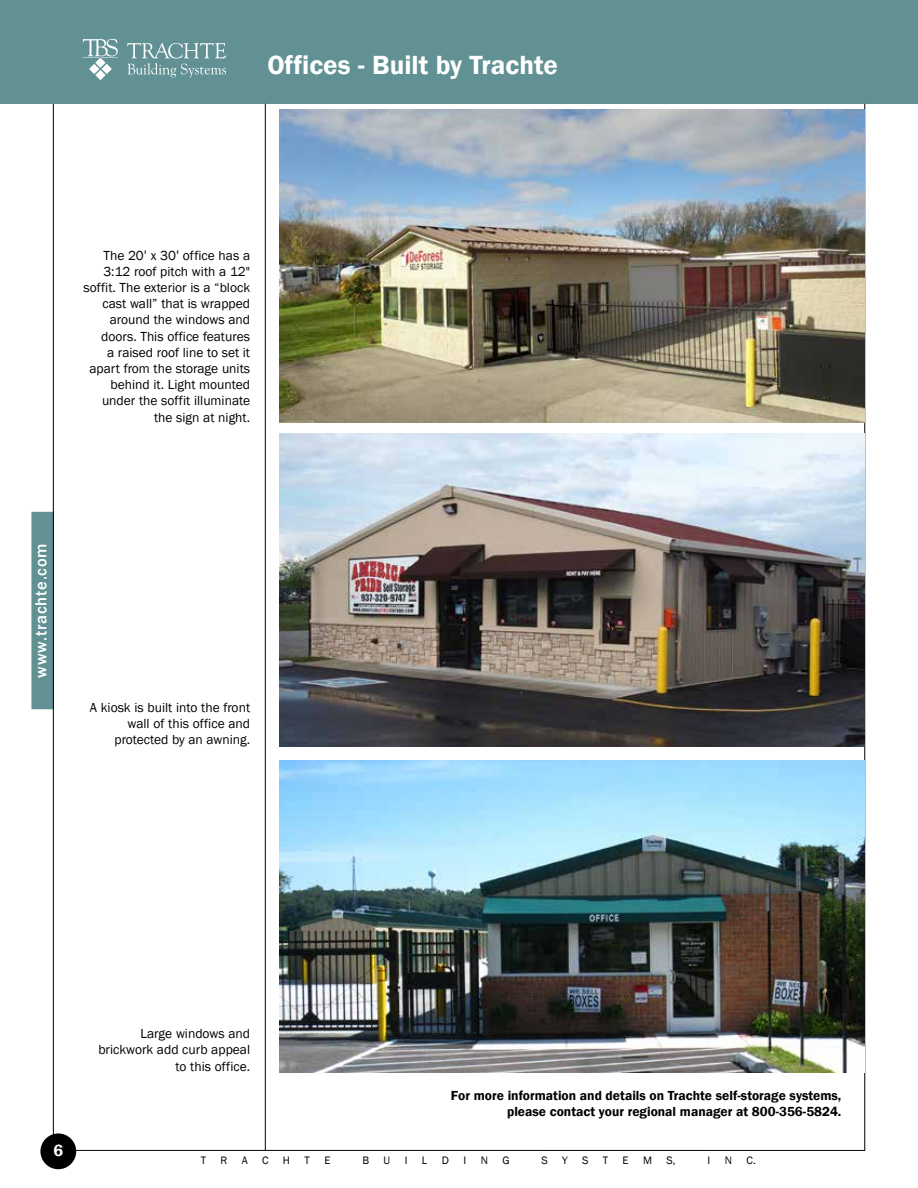
<style>
.page{position:relative;width:918px;height:1188px;background:#fff}
.page>*{position:absolute;margin:0;border:0;box-sizing:border-box;transform-origin:0 0}
.t1{font:600 27px "Franklin Gothic";color:#fff}
.t2{font:600 16.65px "Franklin Gothic";color:#fff}
.t3{font:500 16.5px "Franklin Gothic";letter-spacing:.05em;color:#fff}
.t4{font:13.5px/16.2px "Franklin Gothic";color:#000;text-align:right}
.t5{font:600 13.5px/16.2px "Franklin Gothic";color:#000;text-align:right}
.t6{font:11.1px "Franklin Gothic";color:#000}
.s1{font-family:"Work Sans"}
</style>
<div class="page">
<div style="left:32px;top:512px;width:21px;height:197px;background:#629194"></div>
<div style="left:32px;top:512px;width:21px;height:197px;border:1px solid #629194"></div>
<hr style="left:58px;top:1150px;width:807px;height:1px;background:#000">
<hr style="left:53px;top:104px;width:1px;height:1047px;background:#000">
<div style="left:0;top:0;width:918px;height:104px;background:#629194"></div>
<svg style="left:83px;top:39px;width:35px;height:41px"></svg>
<svg style="left:127px;top:43px;width:99px;height:34px"></svg>
<hr style="left:265px;top:104px;width:1px;height:1047px;background:#000">
<hr style="left:864px;top:104px;width:1px;height:1047px;background:#000">
<div style="left:40px;top:1133px;width:36px;height:36px;background:#000;border-radius:50%"></div>
<img style="left:279px;top:760px;width:585px;height:313px">
<img style="left:279px;top:110px;width:585px;height:313px">
<img style="left:279px;top:434px;width:585px;height:313px">
<h1 class="t1" style="left:267px;top:48px;width:292px">Offices - Built by Trachte</h1>
<p class="t4" style="left:83px;top:247px;width:168px">The 20<span class="s1">'</span> x 30<span class="s1">'</span> office has a<br>3:12 roof pitch with a 12" soffit. The exterior is a “block cast wall” that is wrapped around the windows and doors. This office features<br>a raised roof line to set it apart from the storage units behind it. Light mounted under the soffit illuminate the sign at night.</p>
<p class="t3" style="left:31px;top:678px;width:136px;rotate:-90deg">www.trachte.com</p>
<p class="t4" style="left:90px;top:699px;width:162px">A kiosk is built into the front wall of this office and protected by an awning.</p>
<p class="t2" style="left:53px;top:1140px;width:11px">6</p>
<p class="t4" style="left:98px;top:1026px;width:153px">Large windows and brickwork add curb appeal to this office.</p>
<p class="t5" style="left:451px;top:1088px;width:392px">For more information and details on Trachte self-storage systems, please contact your regional manager at 800-356-5824.</p>
<p class="t6" style="left:201px;top:1154px;width:7px">T</p>
<p class="t6" style="left:221px;top:1154px;width:8px">R</p>
<p class="t6" style="left:242px;top:1154px;width:7px">A</p>
<p class="t6" style="left:262px;top:1154px;width:8px">C</p>
<p class="t6" style="left:283px;top:1154px;width:9px">H</p>
<p class="t6" style="left:305px;top:1154px;width:7px">T</p>
<p class="t6" style="left:324px;top:1154px;width:8px">E</p>
<p class="t6" style="left:362px;top:1154px;width:8px">B</p>
<p class="t6" style="left:384px;top:1154px;width:8px">U</p>
<p class="t6" style="left:405px;top:1154px;width:4px">I</p>
<p class="t6" style="left:422px;top:1154px;width:7px">L</p>
<p class="t6" style="left:442px;top:1154px;width:9px">D</p>
<p class="t6" style="left:464px;top:1154px;width:4px">I</p>
<p class="t6" style="left:481px;top:1154px;width:9px">N</p>
<p class="t6" style="left:503px;top:1154px;width:9px">G</p>
<p class="t6" style="left:542px;top:1154px;width:8px">S</p>
<p class="t6" style="left:562px;top:1154px;width:7px">Y</p>
<p class="t6" style="left:582px;top:1154px;width:8px">S</p>
<p class="t6" style="left:603px;top:1154px;width:7px">T</p>
<p class="t6" style="left:623px;top:1154px;width:8px">E</p>
<p class="t6" style="left:643px;top:1154px;width:11px">M</p>
<p class="t6" style="left:667px;top:1154px;width:11px">S,</p>
<p class="t6" style="left:708px;top:1154px;width:4px">I</p>
<p class="t6" style="left:725px;top:1154px;width:9px">N</p>
<p class="t6" style="left:747px;top:1154px;width:11px">C.</p>
</div>
